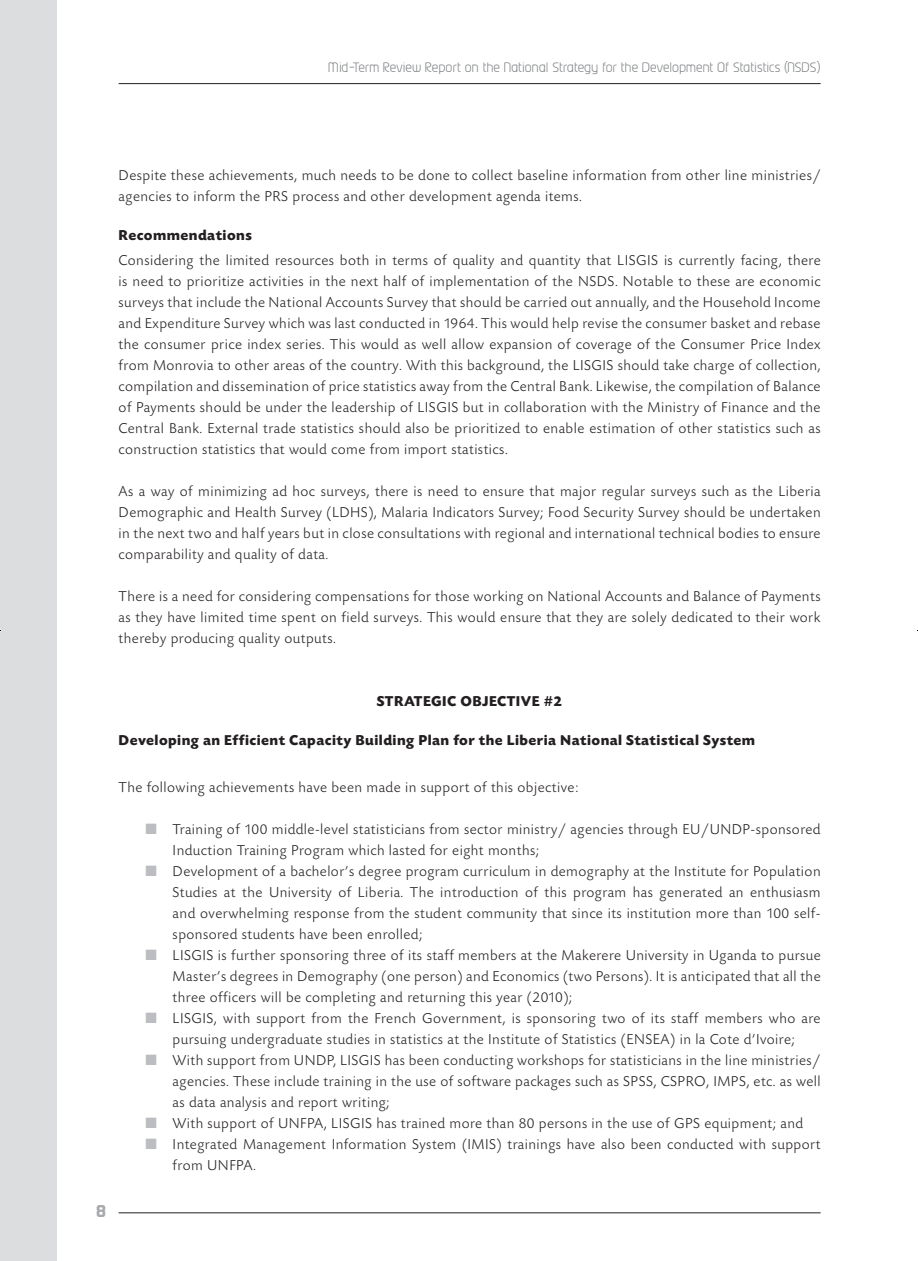
<style>
.page{position:relative;width:918px;height:1261px;background:#fff}
.page>*{position:absolute;margin:0;border:0;box-sizing:border-box;transform-origin:0 0}
.t1{font:300 15px/21px "Today SB";letter-spacing:.03em;color:#231f20;text-align:justify}
.t2{font:700 15px "Today SB";letter-spacing:.03em;color:#231f20}
.t3{font:700 15px "Prosper";color:#a8a9ad}
.t4{font:300 12px "Prosper";letter-spacing:.04em;color:#808285}
.s1{color:#bcbdc0}
</style>
<div class="page">
<hr style="left:119px;top:83px;width:701px;height:1px;background:#231f20">
<hr style="left:119px;top:1212px;width:701px;height:1px;background:#231f20">
<div style="left:0;top:0;width:56px;height:1260px;background:#dcdddf"></div>
<p class="t4" style="left:329px;top:60px;width:493px">Mid-Term Review Report on the National Strategy for the Development Of Statistics (NSDS)</p>
<p class="t1" style="left:119px;top:165px;width:703px">Despite these achievements, much needs to be done to collect baseline information from other line ministries/ agencies to inform the PRS process and other development agenda items.</p>
<p class="t2" style="left:119px;top:227px;width:135px">Recommendations</p>
<p class="t1" style="left:119px;top:250px;width:703px">Considering the limited resources both in terms of quality and quantity that LISGIS is currently facing, there is need to prioritize activities in the next half of implementation of the NSDS. Notable to these are economic surveys that include the National Accounts Survey that should be carried out annually, and the Household Income and Expenditure Survey which was last conducted in 1964. This would help revise the consumer basket and rebase the consumer price index series. This would as well allow expansion of coverage of the Consumer Price Index from Monrovia to other areas of the country. With this background, the LISGIS should take charge of collection, compilation and dissemination of price statistics away from the Central Bank. Likewise, the compilation of Balance of Payments should be under the leadership of LISGIS but in collaboration with the Ministry of Finance and the Central Bank. External trade statistics should also be prioritized to enable estimation of other statistics such as construction statistics that would come from import statistics.</p>
<p class="t1" style="left:119px;top:481px;width:703px">As a way of minimizing ad hoc surveys, there is need to ensure that major regular surveys such as the Liberia Demographic and Health Survey (LDHS), Malaria Indicators Survey; Food Security Survey should be undertaken in the next two and half years but in close consultations with regional and international technical bodies to ensure comparability and quality of data.</p>
<p class="t1" style="left:119px;top:586px;width:703px">There is a need for considering compensations for those working on National Accounts and Balance of Payments as they have limited time spent on field surveys. This would ensure that they are solely dedicated to their work thereby producing quality outputs.</p>
<p class="t2" style="left:377px;top:693px;width:187px">STRATEGIC OBJECTIVE #2</p>
<p class="t2" style="left:119px;top:732px;width:638px">Developing an Efficient Capacity Building Plan for the Liberia National Statistical System</p>
<p class="t1" style="left:119px;top:777px;width:461px">The following achievements have been made in support of this objective:</p>
<p class="t1" style="left:173px;top:819px;width:649px;text-indent:-27px"><span class="s1">■</span> Training of 100 middle-level statisticians from sector ministry/ agencies through EU/UNDP-sponsored<br>Induction Training Program which lasted for eight months;</p>
<p class="t1" style="left:173px;top:861px;width:649px;text-indent:-27px"><span class="s1">■</span> Development of a bachelor’s degree program curriculum in demography at the Institute for Population Studies at the University of Liberia. The introduction of this program has generated an enthusiasm and overwhelming response from the student community that since its institution more than 100 self&shy;sponsored students have been enrolled;</p>
<p class="t1" style="left:173px;top:945px;width:649px;text-indent:-27px"><span class="s1">■</span> LISGIS is further sponsoring three of its staff members at the Makerere University in Uganda to pursue Master’s degrees in Demography (one person) and Economics (two Persons). It is anticipated that all the three officers will be completing and returning this year (2010);</p>
<p class="t1" style="left:146px;top:1008px;width:676px;text-align:center"><span class="s1">■</span> LISGIS, with support from the French Government, is sponsoring two of its staff members who are pursuing undergraduate studies in statistics at the Institute of Statistics (ENSEA) in la Cote d’Ivoire;</p>
<p class="t1" style="left:173px;top:1050px;width:649px;text-indent:-27px"><span class="s1">■</span> With support from UNDP, LISGIS has been conducting workshops for statisticians in the line ministries/ agencies. These include training in the use of software packages such as SPSS, CSPRO, IMPS, etc. as well as data analysis and report writing;</p>
<p class="t1" style="left:146px;top:1113px;width:659px"><span class="s1">■</span> With support of UNFPA, LISGIS has trained more than 80 persons in the use of GPS equipment; and</p>
<p class="t1" style="left:173px;top:1134px;width:649px;text-indent:-27px"><span class="s1">■</span> Integrated Management Information System (IMIS) trainings have also been conducted with support from UNFPA.</p>
<p class="t3" style="left:97px;top:1200px;width:11px">8</p>
</div>
